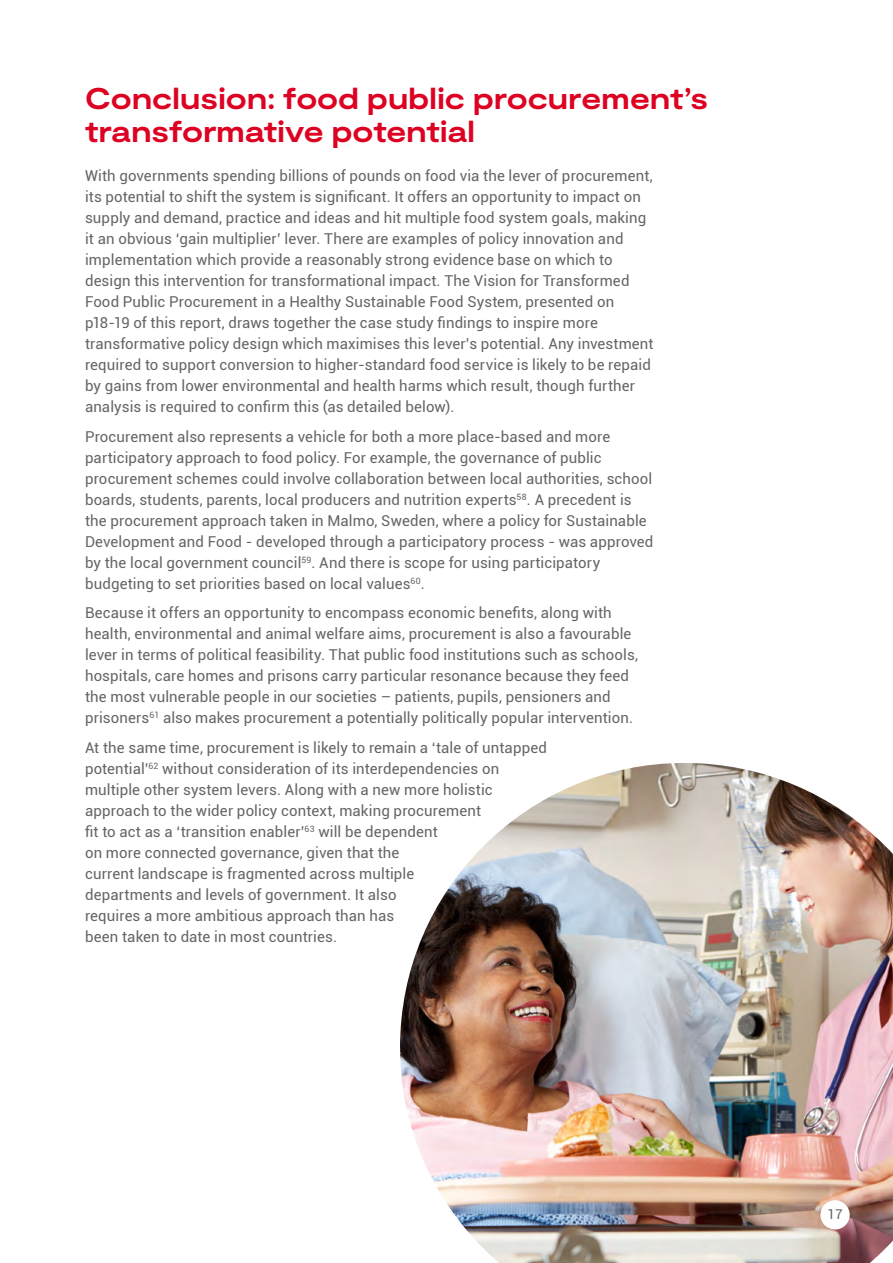
<style>
.page{position:relative;width:893px;height:1263px;background:#fff}
.page>*{position:absolute;margin:0;border:0;box-sizing:border-box;transform-origin:0 0}
.Heading{font:700 expanded 30px/33px "Moderat";letter-spacing:.005em;color:#dd0122}
.Body_copy{font:15px/21px "Roboto";letter-spacing:.005em;color:#646567}
.t1{font:13.5px "Roboto";color:#646567}
</style>
<div class="page">
<img style="left:400px;top:763px;width:493px;height:500px">
<div style="left:820px;top:1200px;width:30px;height:29px;background:#fff;border-radius:50%"></div>
<p class="Heading" style="left:85px;top:84px;width:624px">Conclusion: food public procurement’s transformative potential</p>
<p class="Body_copy" style="left:85px;top:165px;width:570px">With governments spending billions of pounds on food via the lever of procurement, its potential to shift the system is significant. It offers an opportunity to impact on supply and demand, practice and ideas and hit multiple food system goals, making it an obvious ‘gain multiplier’ lever. There are examples of policy innovation and implementation which provide a reasonably strong evidence base on which to design this intervention for transformational impact. The Vision for Transformed Food Public Procurement in a Healthy Sustainable Food System, presented on p18-19 of this report, draws together the case study findings to inspire more transformative policy design which maximises this lever’s potential. Any investment required to support conversion to higher-standard food service is likely to be repaid by gains from lower environmental and health harms which result, though further analysis is required to confirm this (as detailed below).</p>
<p class="Body_copy" style="left:85px;top:425px;width:570px">Procurement also represents a vehicle for both a more place-based and more participatory approach to food policy. For example, the governance of public procurement schemes could involve collaboration between local authorities, school boards, students, parents, local producers and nutrition experts<sup>58</sup>. A precedent is the procurement approach taken in Malmo, Sweden, where a policy for Sustainable Development and Food - developed through a participatory process - was approved by the local government council<sup>59</sup>. And there is scope for using participatory budgeting to set priorities based on local values<sup>60</sup>.</p>
<p class="Body_copy" style="left:85px;top:602px;width:554px">Because it offers an opportunity to encompass economic benefits, along with health, environmental and animal welfare aims, procurement is also a favourable lever in terms of political feasibility. That public food institutions such as schools, hospitals, care homes and prisons carry particular resonance because they feed the most vulnerable people in our societies – patients, pupils, pensioners and prisoners<sup>61</sup> also makes procurement a potentially politically popular intervention.</p>
<p class="Body_copy" style="left:85px;top:736px;width:463px">At the same time, procurement is likely to remain a ‘tale of untapped potential’<sup>62</sup> without consideration of its interdependencies on multiple other system levers. Along with a new more holistic approach to the wider policy context, making procurement<br>fit to act as a ‘transition enabler’<sup>63</sup> will be dependent<br>on more connected governance, given that the<br>current landscape is fragmented across multiple<br>departments and levels of government. It also<br>requires a more ambitious approach than has<br>been taken to date in most countries.</p>
<p class="t1" style="left:827px;top:1204px;width:17px">17</p>
</div>
